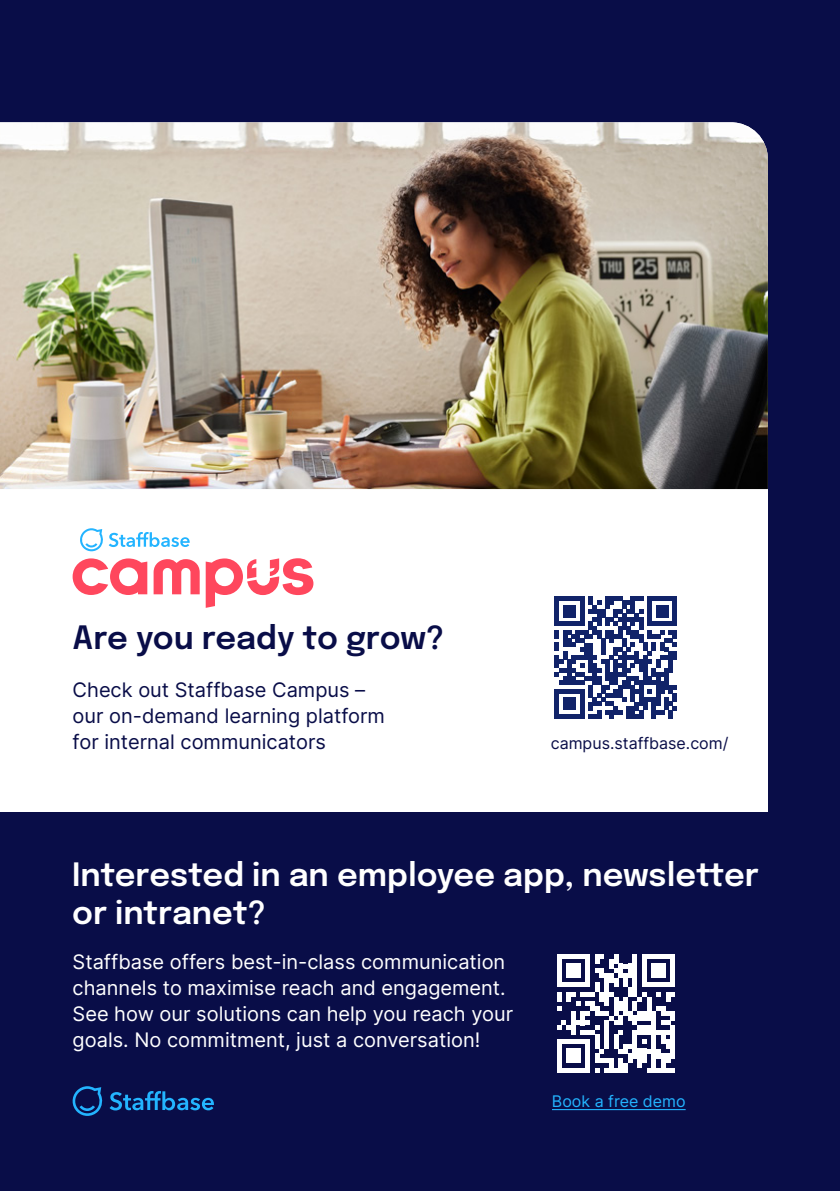
<style>
.page{position:relative;width:840px;height:1191px;background:#fff}
.page>*{position:absolute;margin:0;border:0;box-sizing:border-box;transform-origin:0 0}
.H3_16pt{font:600 32px/38.4px "Epilogue";color:#fff}
.H3_16pt-2{font:600 32px "Epilogue";letter-spacing:-.005em;color:#090d48}
.Body_10pt{font:20px/26px "Inter";color:#fff}
.Body_10pt-2{font:20px/26px "Inter";color:#090d48}
.Industry_8pt{font:16px "Inter";color:#090d48}
.Industry_8pt-2{font:16px "Inter";color:#23b4ff}
</style>
<div class="page">
<div style="left:0;top:0;width:839px;height:1191px;background:#090d48"></div>
<div style="left:0;top:364px;width:767px;height:447px;background:#fff"></div>
<img style="left:0;top:122px;width:767px;height:367px">
<svg style="left:80px;top:528px;width:109px;height:23px"></svg>
<svg style="left:73px;top:558px;width:74px;height:37px"></svg>
<svg style="left:153px;top:559px;width:46px;height:35px"></svg>
<svg style="left:205px;top:558px;width:108px;height:50px"></svg>
<svg style="left:554px;top:596px;width:122px;height:122px"></svg>
<svg style="left:72px;top:1086px;width:31px;height:30px"></svg>
<svg style="left:109px;top:1091px;width:105px;height:19px"></svg>
<svg style="left:557px;top:954px;width:117px;height:118px"></svg>
<hr style="left:551px;top:1109px;width:134px;height:1px;background:#23b4ff">
<h1 class="H3_16pt-2" style="left:73px;top:614px;width:373px">Are you ready to grow?</h1>
<p class="Body_10pt-2" style="left:73px;top:676px;width:313px">Check out Staffbase Campus – our on-demand learning platform for internal communicators</p>
<p class="Industry_8pt" style="left:550px;top:732px;width:179px">campus.staffbase.com/</p>
<h1 class="H3_16pt" style="left:72px;top:853px;width:688px">Interested in an employee app, newsletter or intranet?</h1>
<p class="Body_10pt" style="left:73px;top:948px;width:442px">Staffbase offers best-in-class communication channels to maximise reach and engagement.<br>See how our solutions can help you reach your goals. No commitment, just a conversation!</p>
<p class="Industry_8pt-2" style="left:551px;top:1089px;width:135px">Book a free demo</p>
</div>
